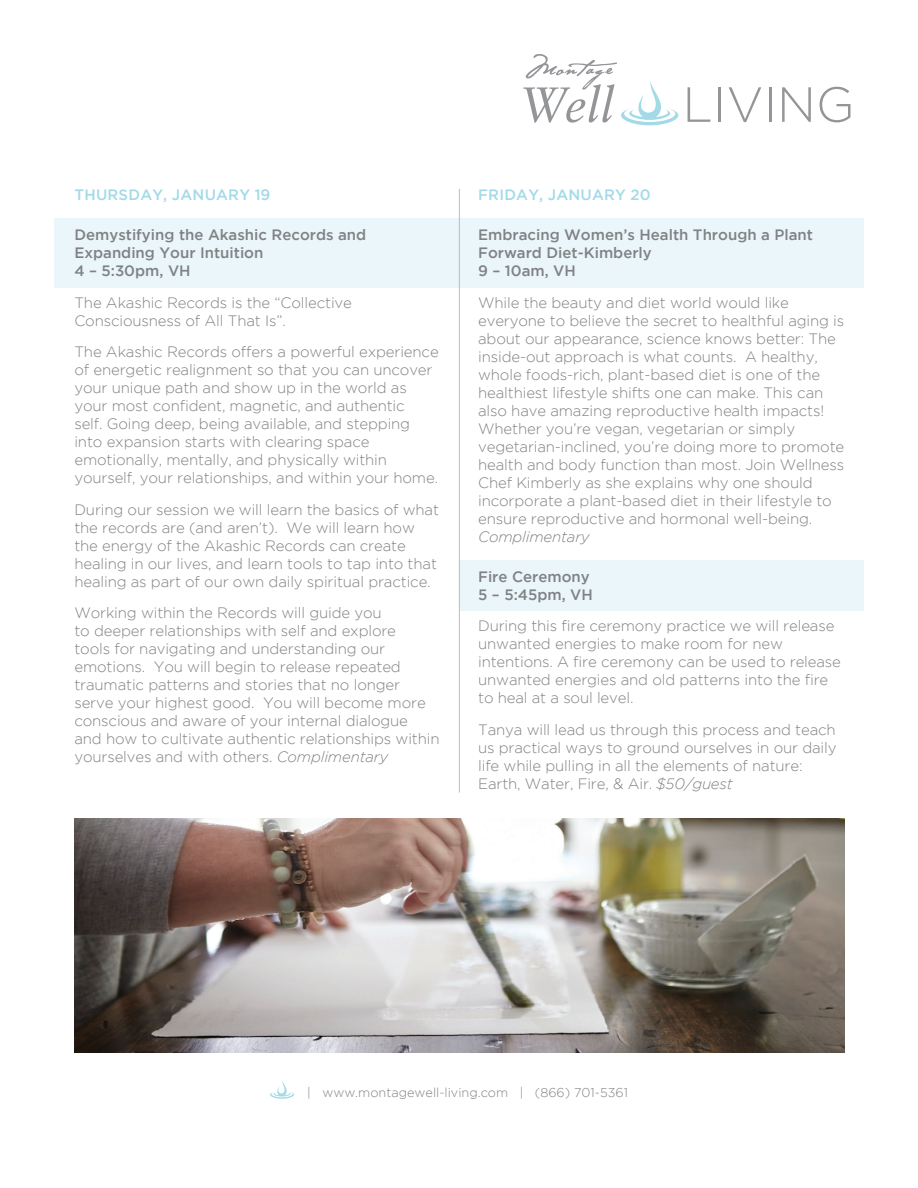
<style>
.page{position:relative;width:918px;height:1188px;background:#fff}
.page>*{position:absolute;margin:0;border:0;box-sizing:border-box;transform-origin:0 0}
.t1{font:300 15px/18px "Gotham";letter-spacing:-.01em;color:#808285}
.t2{font:500 15px/18px "Gotham";color:#808285}
.t3{font:500 15px "Gotham";letter-spacing:.015em;color:#a2dae8}
.t4{font:italic 300 15px "Gotham";letter-spacing:-.01em;color:#808285}
.t5{font:300 12.75px "Gotham";color:#808285}
.s1{font-style:italic}
</style>
<div class="page">
<div style="left:459px;top:561px;width:405px;height:50px;background:#eaf6f9"></div>
<div style="left:459px;top:218px;width:405px;height:69px;background:#eaf6f9"></div>
<div style="left:54px;top:218px;width:405px;height:69px;background:#eaf6f9"></div>
<svg style="left:688px;top:87px;width:22px;height:35px"></svg>
<hr style="left:718px;top:87px;width:3px;height:35px;background:#939598">
<svg style="left:729px;top:87px;width:32px;height:35px"></svg>
<hr style="left:769px;top:87px;width:3px;height:35px;background:#939598">
<svg style="left:782px;top:87px;width:29px;height:35px"></svg>
<svg style="left:820px;top:87px;width:30px;height:35px"></svg>
<svg style="left:523px;top:54px;width:155px;height:71px"></svg>
<svg style="left:270px;top:1081px;width:24px;height:18px"></svg>
<hr style="left:459px;top:189px;width:1px;height:604px;background:#bcbdc0">
<img style="left:74px;top:819px;width:770px;height:234px">
<p class="t3" style="left:75px;top:186px;width:197px">THURSDAY, JANUARY 19</p>
<p class="t2" style="left:74px;top:225px;width:293px">Demystifying the Akashic Records and<br>Expanding Your Intuition<br>4 – 5:30pm, VH</p>
<p class="t1" style="left:74px;top:293px;width:279px">The Akashic Records is the “Collective<br>Consciousness of All That Is”.</p>
<p class="t1" style="left:74px;top:343px;width:366px">The Akashic Records offers a powerful experience of energetic realignment so that you can uncover your unique path and show up in the world as your most confident, magnetic, and authentic<br>self. Going deep, being available, and stepping into expansion starts with clearing space emotionally, mentally, and physically within yourself, your relationships, and within your home.</p>
<p class="t1" style="left:74px;top:500px;width:366px">During our session we will learn the basics of what the records are (and aren’t). We will learn how the energy of the Akashic Records can create healing in our lives, and learn tools to tap into that healing as part of our own daily spiritual practice.</p>
<p class="t1" style="left:74px;top:604px;width:367px">Working within the Records will guide you<br>to deeper relationships with self and explore<br>tools for navigating and understanding our emotions. You will begin to release repeated traumatic patterns and stories that no longer serve your highest good. You will become more conscious and aware of your internal dialogue<br>and how to cultivate authentic relationships within yourselves and with others. <span class="s1">Complimentary</span></p>
<p class="t3" style="left:478px;top:186px;width:174px">FRIDAY, JANUARY 20</p>
<p class="t2" style="left:478px;top:225px;width:336px">Embracing Women’s Health Through a Plant<br>Forward Diet-Kimberly<br>9 – 10am, VH</p>
<p class="t1" style="left:478px;top:293px;width:368px">While the beauty and diet world would like everyone to believe the secret to healthful aging is about our appearance, science knows better: The inside-out approach is what counts. A healthy, whole foods-rich, plant-based diet is one of the healthiest lifestyle shifts one can make. This can also have amazing reproductive health impacts!<br>Whether you’re vegan, vegetarian or simply vegetarian-inclined, you’re doing more to promote health and body function than most. Join Wellness Chef Kimberly as she explains why one should incorporate a plant-based diet in their lifestyle to ensure reproductive and hormonal well-being.</p>
<p class="t4" style="left:478px;top:528px;width:113px">Complimentary</p>
<p class="t2" style="left:478px;top:567px;width:116px">Fire Ceremony<br>5 – 5:45pm, VH</p>
<p class="t1" style="left:478px;top:617px;width:364px">During this fire ceremony practice we will release unwanted energies to make room for new intentions. A fire ceremony can be used to release unwanted energies and old patterns into the fire to heal at a soul level.</p>
<p class="t1" style="left:478px;top:720px;width:360px">Tanya will lead us through this process and teach us practical ways to ground ourselves in our daily life while pulling in all the elements of nature:<br>Earth, Water, Fire, &amp; Air. <span class="s1">$50/guest</span></p>
<p class="t5" style="left:307px;top:1085px;width:322px">| www.montagewell-living.com | (866) 701-5361</p>
</div>
